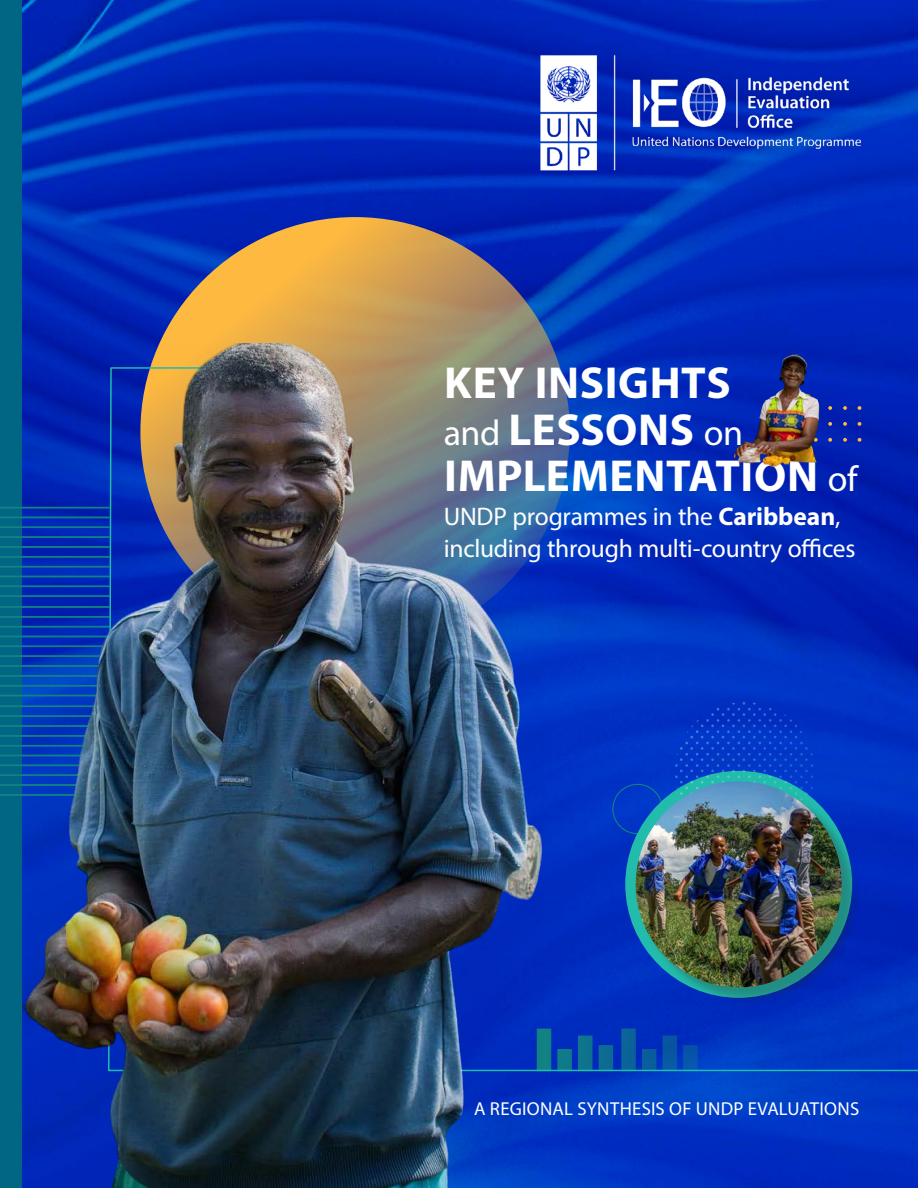
<style>
.page{position:relative;width:918px;height:1188px;background:#016584}
.page>*{position:absolute;margin:0;border:0;box-sizing:border-box;transform-origin:0 0}
.t1{font:700 45px/46.5px "Myriad Pro";letter-spacing:.015em;color:#fff}
.t2{font:25.5px/31.5px "Myriad Pro";letter-spacing:-.01em;color:#fff}
.t3{font:18.75px "Myriad Pro";letter-spacing:.015em;color:#fff}
.s1{font-weight:400;font-size:36px}
.s2{font-weight:700}
</style>
<div class="page">
<img style="left:23px;top:0;width:895px;height:1188px">
<hr style="left:0;top:784px;width:110px;height:2px;background:#128284">
<hr style="left:0;top:774px;width:110px;height:2px;background:#128284">
<hr style="left:0;top:765px;width:110px;height:1px;background:#128284">
<hr style="left:0;top:755px;width:110px;height:1px;background:#128284">
<hr style="left:0;top:745px;width:110px;height:1px;background:#128284">
<hr style="left:0;top:735px;width:110px;height:2px;background:#128284">
<hr style="left:0;top:725px;width:110px;height:2px;background:#128284">
<hr style="left:0;top:715px;width:110px;height:2px;background:#128284">
<hr style="left:0;top:794px;width:110px;height:2px;background:#128284">
<hr style="left:0;top:706px;width:110px;height:1px;background:#128284">
<hr style="left:0;top:685px;width:110px;height:1px;background:#128284">
<hr style="left:0;top:675px;width:110px;height:2px;background:#128284">
<hr style="left:0;top:665px;width:110px;height:2px;background:#128284">
<hr style="left:0;top:655px;width:110px;height:2px;background:#128284">
<hr style="left:0;top:646px;width:110px;height:1px;background:#128284">
<hr style="left:0;top:636px;width:110px;height:1px;background:#128284">
<hr style="left:0;top:626px;width:110px;height:1px;background:#128284">
<hr style="left:0;top:616px;width:110px;height:2px;background:#128284">
<hr style="left:0;top:695px;width:110px;height:1px;background:#128284">
<hr style="left:0;top:606px;width:110px;height:2px;background:#128284">
<hr style="left:0;top:586px;width:110px;height:1px;background:#128284">
<hr style="left:0;top:576px;width:110px;height:1px;background:#128284">
<hr style="left:0;top:566px;width:110px;height:1px;background:#128284">
<hr style="left:0;top:556px;width:110px;height:2px;background:#128284">
<hr style="left:0;top:546px;width:110px;height:2px;background:#128284">
<hr style="left:0;top:536px;width:110px;height:2px;background:#128284">
<hr style="left:0;top:527px;width:110px;height:1px;background:#128284">
<hr style="left:0;top:517px;width:110px;height:1px;background:#128284">
<hr style="left:0;top:595px;width:110px;height:2px;background:#128284">
<hr style="left:0;top:507px;width:110px;height:1px;background:#128284">
<svg style="left:140px;top:217px;width:430px;height:430px;background:#d8a551"></svg>
<img style="left:537px;top:51px;width:331px;height:120px">
<img style="left:543px;top:366px;width:375px;height:706px">
<img style="left:23px;top:344px;width:520px;height:844px">
<img style="left:735px;top:352px;width:91px;height:119px">
<h1 class="t1" style="left:444px;top:358px;width:415px">KEY INSIGHTS<br><span class="s1">and</span> LESSONS <span class="s1">on<br></span>IMPLEMENTATION <span class="s1">of</span></h1>
<p class="t2" style="left:444px;top:500px;width:413px">UNDP programmes in the <span class="s2">Caribbean</span>, including through multi-country offices</p>
<p class="t3" style="left:474px;top:1097px;width:387px">A REGIONAL SYNTHESIS OF UNDP EVALUATIONS</p>
</div>
